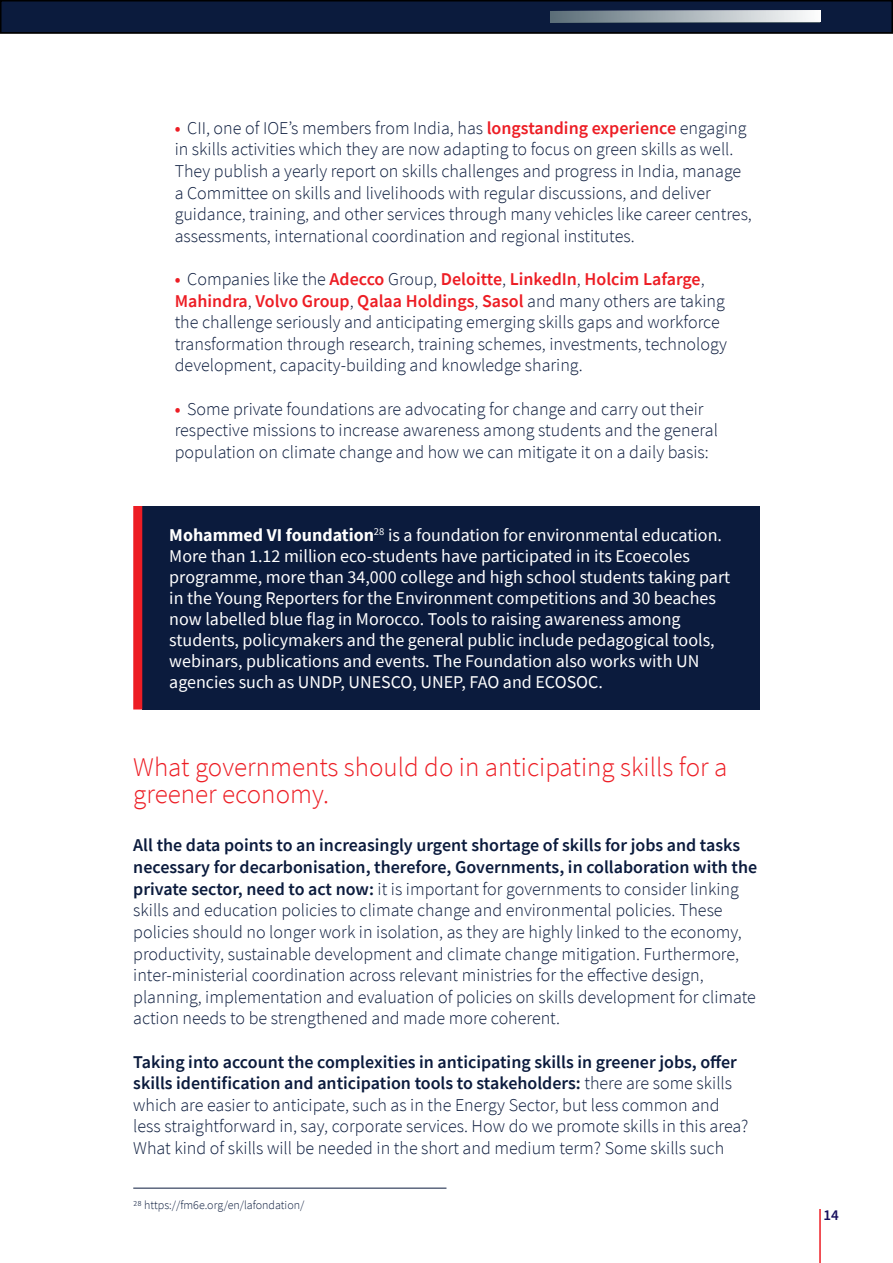
<style>
.page{position:relative;width:893px;height:1263px;background:#fff}
.page>*{position:absolute;margin:0;border:0;box-sizing:border-box;transform-origin:0 0}
.t1{font:300 27px/27px "Source Sans Pro";color:#ed1d24}
.t2{font:300 18px/21.6px "Source Sans Pro";color:#0b1b3d}
.t3{font:18px/21px "Source Sans Pro";color:#fff}
.t4{font:600 15px "Source Sans Pro";color:#180f5e}
.t5{font:300 12px "Source Sans Pro";color:#0b1b3d}
.s1{font-weight:600;color:#ed1d24}
.s2{font-weight:700}
.s3{font-weight:600}
</style>
<div class="page">
<hr style="left:819px;top:1209px;width:2px;height:54px;background:#ed1d24">
<div style="left:1px;top:1px;width:891px;height:32px;background:#0b1b3d"></div>
<div style="left:0;top:0;width:893px;height:34px;border:2px solid #000"></div>
<svg style="left:551px;top:11px;width:269px;height:12px;background:#a5afb4"></svg>
<hr style="left:133px;top:1188px;width:313px;height:1px;background:#0b1b3d">
<div style="left:142px;top:506px;width:618px;height:203px;background:#0b1b3d"></div>
<div style="left:133px;top:506px;width:9px;height:203px;background:#ed1d24"></div>
<p class="t2" style="left:175px;top:117px;width:579px"><span class="s1">•</span> CII, one of IOE’s members from India, has <span class="s1">longstanding experience</span> engaging in skills activities which they are now adapting to focus on green skills as well.<br>They publish a yearly report on skills challenges and progress in India, manage a Committee on skills and livelihoods with regular discussions, and deliver guidance, training, and other services through many vehicles like career centres, assessments, international coordination and regional institutes.</p>
<p class="t2" style="left:175px;top:268px;width:554px"><span class="s1">•</span> Companies like the <span class="s1">Adecco</span> Group, <span class="s1">Deloitte</span>, <span class="s1">LinkedIn</span>, <span class="s1">Holcim Lafarge</span>, <span class="s1">Mahindra</span>, <span class="s1">Volvo Group</span>, <span class="s1">Qalaa Holdings</span>, <span class="s1">Sasol</span> and many others are taking the challenge seriously and anticipating emerging skills gaps and workforce transformation through research, training schemes, investments, technology development, capacity-building and knowledge sharing.</p>
<p class="t2" style="left:175px;top:398px;width:545px"><span class="s1">•</span> Some private foundations are advocating for change and carry out their respective missions to increase awareness among students and the general population on climate change and how we can mitigate it on a daily basis:</p>
<p class="t3" style="left:169px;top:525px;width:563px"><span class="s2">Mohammed VI foundation</span><sup>28</sup> is a foundation for environmental education.<br>More than 1.12 million eco-students have participated in its Ecoecoles programme, more than 34,000 college and high school students taking part in the Young Reporters for the Environment competitions and 30 beaches now labelled blue flag in Morocco. Tools to raising awareness among students, policymakers and the general public include pedagogical tools, webinars, publications and events. The Foundation also works with UN agencies such as UNDP, UNESCO, UNEP, FAO and ECOSOC.</p>
<h1 class="t1" style="left:133px;top:753px;width:596px">What governments should do in anticipating skills for a greener economy.</h1>
<p class="t2" style="left:133px;top:835px;width:625px"><span class="s3">All the data points to an increasingly urgent shortage of skills for jobs and tasks necessary for decarbonisation, therefore, Governments, in collaboration with the private sector, need to act now:</span> it is important for governments to consider linking skills and education policies to climate change and environmental policies. These policies should no longer work in isolation, as they are highly linked to the economy, productivity, sustainable development and climate change mitigation. Furthermore, inter-ministerial coordination across relevant ministries for the effective design, planning, implementation and evaluation of policies on skills development for climate action needs to be strengthened and made more coherent.</p>
<p class="t2" style="left:133px;top:1051px;width:617px"><span class="s3">Taking into account the complexities in anticipating skills in greener jobs, offer skills identification and anticipation tools to stakeholders:</span> there are some skills which are easier to anticipate, such as in the Energy Sector, but less common and less straightforward in, say, corporate services. How do we promote skills in this area?<br>What kind of skills will be needed in the short and medium term? Some skills such</p>
<p class="t5" style="left:133px;top:1197px;width:173px">28 https://fm6e.org/en/lafondation/</p>
<p class="t4" style="left:824px;top:1205px;width:17px">14</p>
</div>
